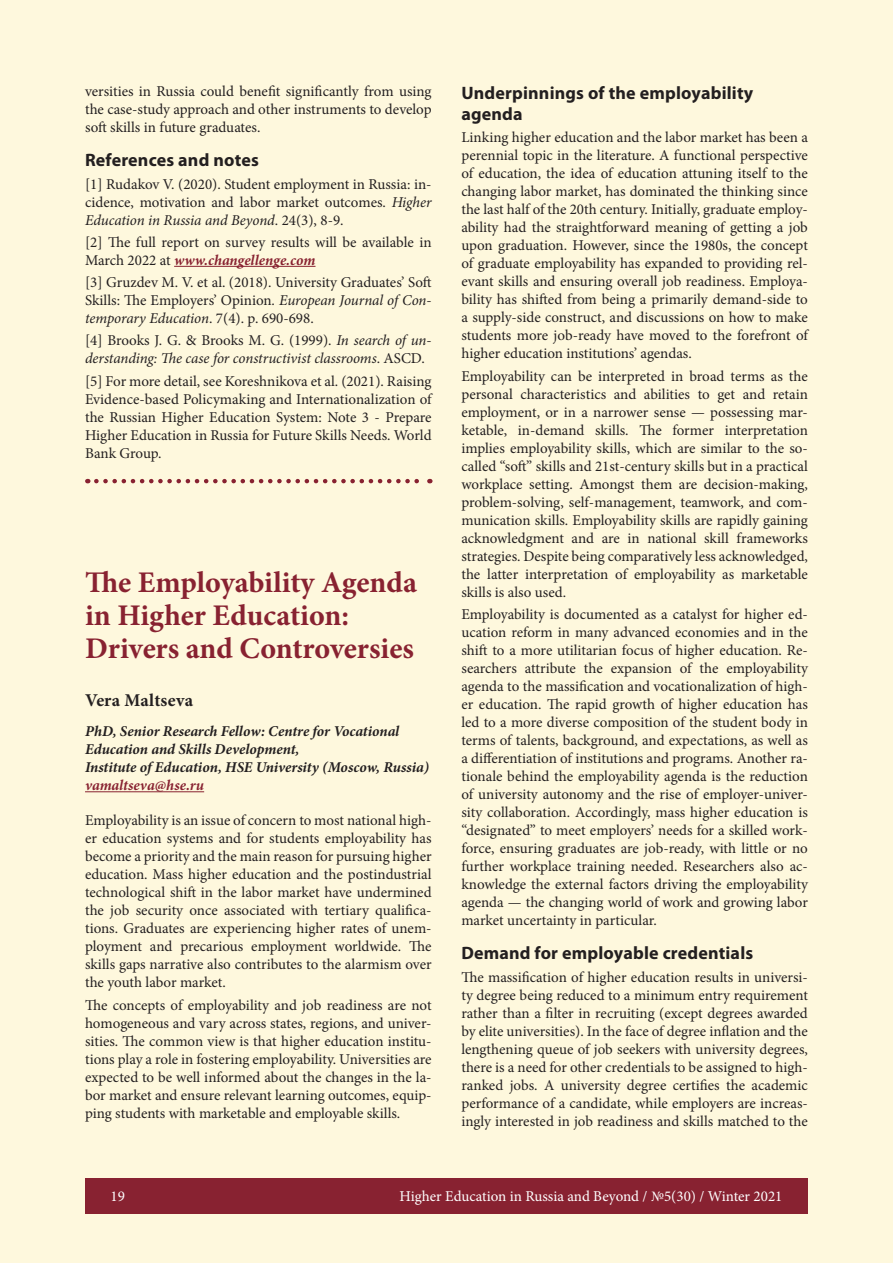
<style>
.page{position:relative;width:893px;height:1263px;background:#fef8dd}
.page>*{position:absolute;margin:0;border:0;box-sizing:border-box;transform-origin:0 0}
.заголовок{font:700 30px/33px "Minion Pro";letter-spacing:-.005em;color:#882231}
.подзаголовок{font:700 18px/21.6px "Myriad Pro";letter-spacing:.01em;color:#231f20}
.автор{font:700 18px "Minion Pro";letter-spacing:.01em;color:#231f20}
.КОНЕЦ_СТАТЬИ{font:15px/18px "Minion Pro";letter-spacing:-.005em;color:#231f20;text-align:justify}
.абзац{font:italic 700 15px/18px "Minion Pro";color:#231f20}
.t1{font:italic 15px/18px "Minion Pro";letter-spacing:-.01em;color:#231f20}
.t2{font:15px "Minion Pro";color:#fff}
.s1{font-style:italic}
.s2{font-weight:700;font-style:italic;color:#882231}
.s3{font-style:normal}
.s4{color:#882231}
</style>
<div class="page">
<div style="left:85px;top:1178px;width:723px;height:35px;background:#882231"></div>
<hr style="left:174px;top:266px;width:141px;height:1px;background:#882231">
<svg style="left:96px;top:479px;width:334px;height:4px"></svg>
<hr style="left:85px;top:791px;width:119px;height:1px;background:#882231">
<p class="КОНЕЦ_СТАТЬИ" style="left:85px;top:82px;width:348px">versities in Russia could benefit significantly from using the case-study approach and other instruments to develop soft skills in future graduates.</p>
<p class="подзаголовок" style="left:85px;top:149px;width:175px">References and notes</p>
<p class="КОНЕЦ_СТАТЬИ" style="left:85px;top:175px;width:348px">[1] Rudakov V. (2020). Student employment in Russia: in&shy;cidence, motivation and labor market outcomes. <span class="s1">Higher Education in Russia and Beyond</span>. 24(3), 8-9.</p>
<p class="КОНЕЦ_СТАТЬИ" style="left:85px;top:233px;width:348px">[2] The full report on survey results will be available in<br>March 2022 at <span class="s2">www.changellenge.com</span></p>
<p class="КОНЕЦ_СТАТЬИ" style="left:85px;top:273px;width:348px">[3] Gruzdev M. V. et al. (2018). University Graduates’ Soft Skills: The Employers’ Opinion<span class="s1">. European Journal of Con&shy;temporary Education</span>. 7(4). p. 690-698.</p>
<p class="t1" style="left:85px;top:331px;width:348px"><span class="s3">[4] Brooks J. G. &amp; Brooks M. G. (1999).</span> In search of un&shy;derstanding: The case for constructivist classrooms<span class="s3">. ASCD.</span></p>
<p class="КОНЕЦ_СТАТЬИ" style="left:85px;top:372px;width:348px">[5] For more detail, see Koreshnikova et al. (2021). Raising Evidence-based Policymaking and Internationalization of the Russian Higher Education System: Note 3 - Prepare Higher Education in Russia for Future Skills Needs. World Bank Group.</p>
<p class="заголовок" style="left:85px;top:566px;width:333px">The Employability Agenda in Higher Education:<br>Drivers and Controversies</p>
<p class="автор" style="left:85px;top:687px;width:110px">Vera Maltseva</p>
<p class="абзац" style="left:85px;top:722px;width:346px">PhD, Senior Research Fellow: Centre for Vocational Education and Skills Development,<br>Institute of Education, HSE University (Moscow, Russia) <span class="s4">vamaltseva@hse.ru</span></p>
<p class="КОНЕЦ_СТАТЬИ" style="left:85px;top:811px;width:348px">Employability is an issue of concern to most national high&shy;er education systems and for students employability has become a priority and the main reason for pursuing higher education. Mass higher education and the postindustrial technological shift in the labor market have undermined the job security once associated with tertiary qualifica&shy;tions. Graduates are experiencing higher rates of unem&shy;ployment and precarious employment worldwide. The skills gaps narrative also contributes to the alarmism over the youth labor market.</p>
<p class="КОНЕЦ_СТАТЬИ" style="left:85px;top:996px;width:348px">The concepts of employability and job readiness are not homogeneous and vary across states, regions, and univer&shy;sities. The common view is that higher education institu&shy;tions play a role in fostering employability. Universities are expected to be well informed about the changes in the la&shy;bor market and ensure relevant learning outcomes, equip&shy;ping students with marketable and employable skills.</p>
<p class="подзаголовок" style="left:461px;top:81px;width:293px">Underpinnings of the employability agenda</p>
<p class="КОНЕЦ_СТАТЬИ" style="left:461px;top:129px;width:348px">Linking higher education and the labor market has been a perennial topic in the literature. A functional perspective of education, the idea of education attuning itself to the changing labor market, has dominated the thinking since the last half of the 20th century. Initially, graduate employ&shy;ability had the straightforward meaning of getting a job upon graduation. However, since the 1980s, the concept of graduate employability has expanded to providing rel&shy;evant skills and ensuring overall job readiness. Employa&shy;bility has shifted from being a primarily demand-side to a supply-side construct, and discussions on how to make students more job-ready have moved to the forefront of higher education institutions’ agendas.</p>
<p class="КОНЕЦ_СТАТЬИ" style="left:461px;top:367px;width:348px">Employability can be interpreted in broad terms as the personal characteristics and abilities to get and retain employment, or in a narrower sense — possessing mar&shy;ketable, in-demand skills. The former interpretation implies employability skills, which are similar to the so&shy;called “soft” skills and 21st-century skills but in a practical workplace setting. Amongst them are decision-making, problem-solving, self-management, teamwork, and com&shy;munication skills. Employability skills are rapidly gaining acknowledgment and are in national skill frameworks strategies. Despite being comparatively less acknowledged, the latter interpretation of employability as marketable skills is also used.</p>
<p class="КОНЕЦ_СТАТЬИ" style="left:461px;top:605px;width:348px">Employability is documented as a catalyst for higher ed&shy;ucation reform in many advanced economies and in the shift to a more utilitarian focus of higher education. Re&shy;searchers attribute the expansion of the employability agenda to the massification and vocationalization of high&shy;er education. The rapid growth of higher education has led to a more diverse composition of the student body in terms of talents, background, and expectations, as well as a differentiation of institutions and programs. Another ra&shy;tionale behind the employability agenda is the reduction of university autonomy and the rise of employer-univer&shy;sity collaboration. Accordingly, mass higher education is “designated” to meet employers’ needs for a skilled work&shy;force, ensuring graduates are job-ready, with little or no further workplace training needed. Researchers also ac&shy;knowledge the external factors driving the employability agenda — the changing world of work and growing labor market uncertainty in particular.</p>
<p class="подзаголовок" style="left:461px;top:942px;width:293px">Demand for employable credentials</p>
<p class="КОНЕЦ_СТАТЬИ" style="left:461px;top:968px;width:348px">The massification of higher education results in universi&shy;ty degree being reduced to a minimum entry requirement rather than a filter in recruiting (except degrees awarded by elite universities). In the face of degree inflation and the lengthening queue of job seekers with university degrees, there is a need for other credentials to be assigned to high&shy;ranked jobs. A university degree certifies the academic performance of a candidate, while employers are increas&shy;ingly interested in job readiness and skills matched to the</p>
<p class="t2" style="left:111px;top:1186px;width:16px">19</p>
<p class="t2" style="left:399px;top:1186px;width:384px">Higher Education in Russia and Beyond / №5(30) / Winter 2021</p>
</div>
